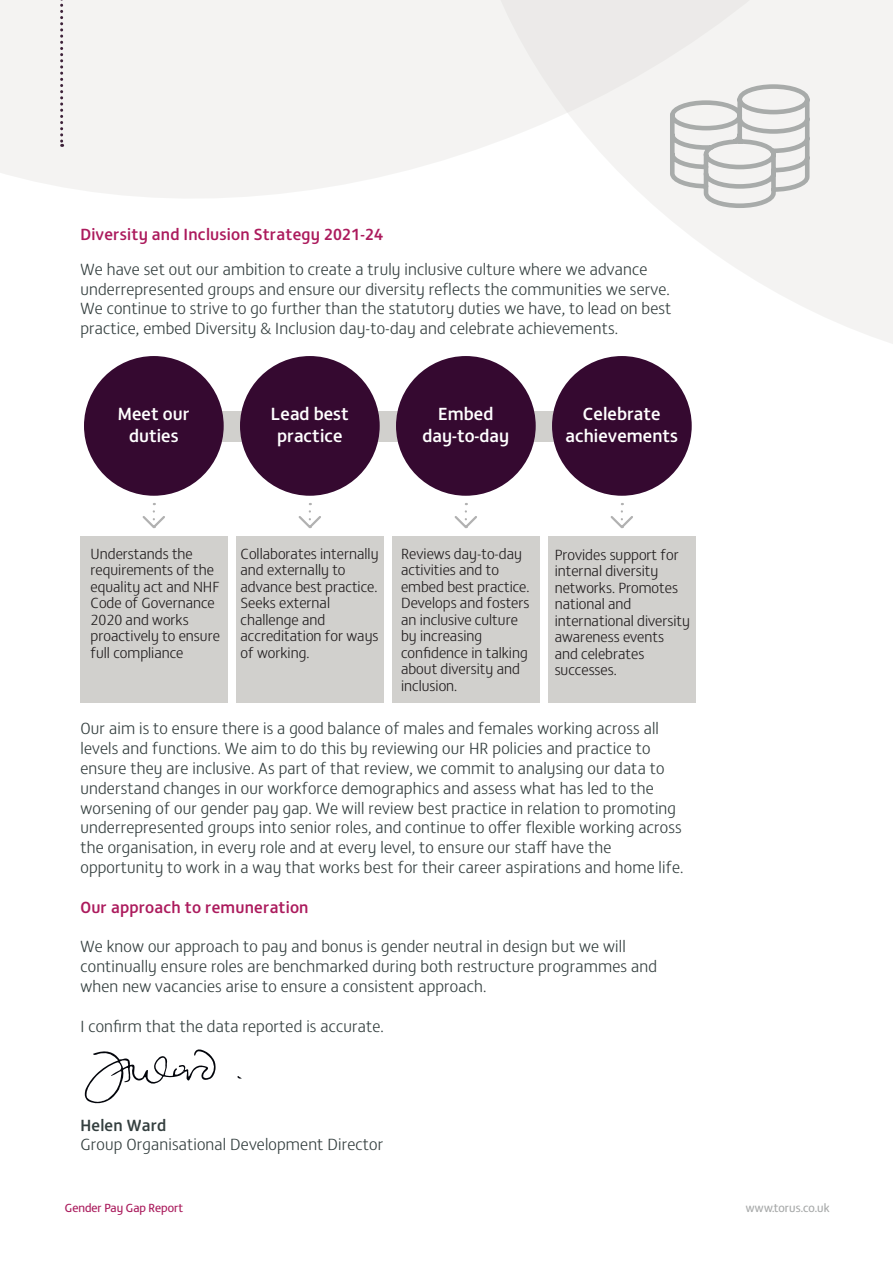
<style>
.page{position:relative;width:893px;height:1263px;background:#fff}
.page>*{position:absolute;margin:0;border:0;box-sizing:border-box;transform-origin:0 0}
.t1{font:500 18px/21.6px "FS Matthew";color:#fff;text-align:center}
.t2{font:300 16.5px/19.8px "FS Matthew";letter-spacing:.01em;color:#343f3f}
.t3{font:500 16.5px "FS Matthew";letter-spacing:.01em;color:#ac1b5d}
.t4{font:500 16.5px "FS Matthew";letter-spacing:.01em;color:#343f3f}
.t5{font:300 15px/16.5px "FS Matthew";color:#231f20}
.t6{font:12px "FS Matthew";color:#aa1c5d}
.t7{font:12px "FS Matthew";letter-spacing:.01em;color:#a7a9a9}
</style>
<div class="page">
<svg style="left:397px;top:274px;width:496px;height:144px"></svg>
<svg style="left:0;top:0;width:893px;height:274px;fill:#f4f3f2"></svg>
<svg style="left:60px;top:0;width:3px;height:147px"></svg>
<svg style="left:668px;top:82px;width:144px;height:128px"></svg>
<svg style="left:85px;top:1049px;width:131px;height:55px"></svg>
<div style="left:126px;top:411px;width:499px;height:31px;background:#d1d0cd"></div>
<div style="left:84px;top:356px;width:140px;height:140px;background:#350930;border-radius:50%"></div>
<div style="left:240px;top:356px;width:140px;height:140px;background:#350930;border-radius:50%"></div>
<div style="left:396px;top:356px;width:140px;height:140px;background:#350930;border-radius:50%"></div>
<div style="left:552px;top:356px;width:140px;height:140px;background:#350930;border-radius:50%"></div>
<div style="left:80px;top:535px;width:148px;height:167px;background:#d1d0cd"></div>
<div style="left:236px;top:535px;width:148px;height:167px;background:#d1d0cd"></div>
<div style="left:392px;top:535px;width:148px;height:167px;background:#d1d0cd"></div>
<div style="left:548px;top:535px;width:148px;height:167px;background:#d1d0cd"></div>
<svg style="left:142px;top:503px;width:23px;height:25px"></svg>
<svg style="left:298px;top:503px;width:23px;height:25px"></svg>
<svg style="left:454px;top:503px;width:23px;height:26px"></svg>
<svg style="left:610px;top:503px;width:23px;height:26px"></svg>
<p class="t3" style="left:80px;top:221px;width:304px">Diversity and Inclusion Strategy 2021-24</p>
<p class="t2" style="left:80px;top:258px;width:592px">We have set out our ambition to create a truly inclusive culture where we advance underrepresented groups and ensure our diversity reflects the communities we serve.<br>We continue to strive to go further than the statutory duties we have, to lead on best practice, embed Diversity &amp; Inclusion day-to-day and celebrate achievements.</p>
<p class="t1" style="left:118px;top:402px;width:73px">Meet our duties</p>
<p class="t1" style="left:271px;top:402px;width:79px">Lead best practice</p>
<p class="t1" style="left:422px;top:402px;width:88px">Embed day-to-day</p>
<p class="t1" style="left:566px;top:402px;width:114px">Celebrate achievements</p>
<p class="t5" style="left:91px;top:544px;width:131px">Understands the requirements of the equality act and NHF<br>Code of Governance<br>2020 and works proactively to ensure full compliance</p>
<p class="t5" style="left:241px;top:544px;width:139px">Collaborates internally and externally to advance best practice.<br>Seeks external challenge and accreditation for ways of working.</p>
<p class="t5" style="left:401px;top:544px;width:130px">Reviews day-to-day activities and to embed best practice.<br>Develops and fosters an inclusive culture by increasing confidence in talking about diversity and inclusion.</p>
<p class="t5" style="left:555px;top:545px;width:137px">Provides support for internal diversity networks. Promotes national and international diversity awareness events and celebrates successes.</p>
<p class="t2" style="left:80px;top:718px;width:604px">Our aim is to ensure there is a good balance of males and females working across all levels and functions. We aim to do this by reviewing our HR policies and practice to ensure they are inclusive. As part of that review, we commit to analysing our data to understand changes in our workforce demographics and assess what has led to the worsening of our gender pay gap. We will review best practice in relation to promoting underrepresented groups into senior roles, and continue to offer flexible working across the organisation, in every role and at every level, to ensure our staff have the opportunity to work in a way that works best for their career aspirations and home life.</p>
<p class="t3" style="left:80px;top:894px;width:230px">Our approach to remuneration</p>
<p class="t2" style="left:80px;top:936px;width:578px">We know our approach to pay and bonus is gender neutral in design but we will continually ensure roles are benchmarked during both restructure programmes and when new vacancies arise to ensure a consistent approach.</p>
<p class="t2" style="left:80px;top:1015px;width:305px">I confirm that the data reported is accurate.</p>
<p class="t4" style="left:80px;top:1112px;width:87px">Helen Ward</p>
<p class="t2" style="left:80px;top:1134px;width:304px">Group Organisational Development Director</p>
<p class="t6" style="left:65px;top:1199px;width:120px">Gender Pay Gap Report</p>
<p class="t7" style="left:746px;top:1199px;width:85px">www.torus.co.uk</p>
</div>
